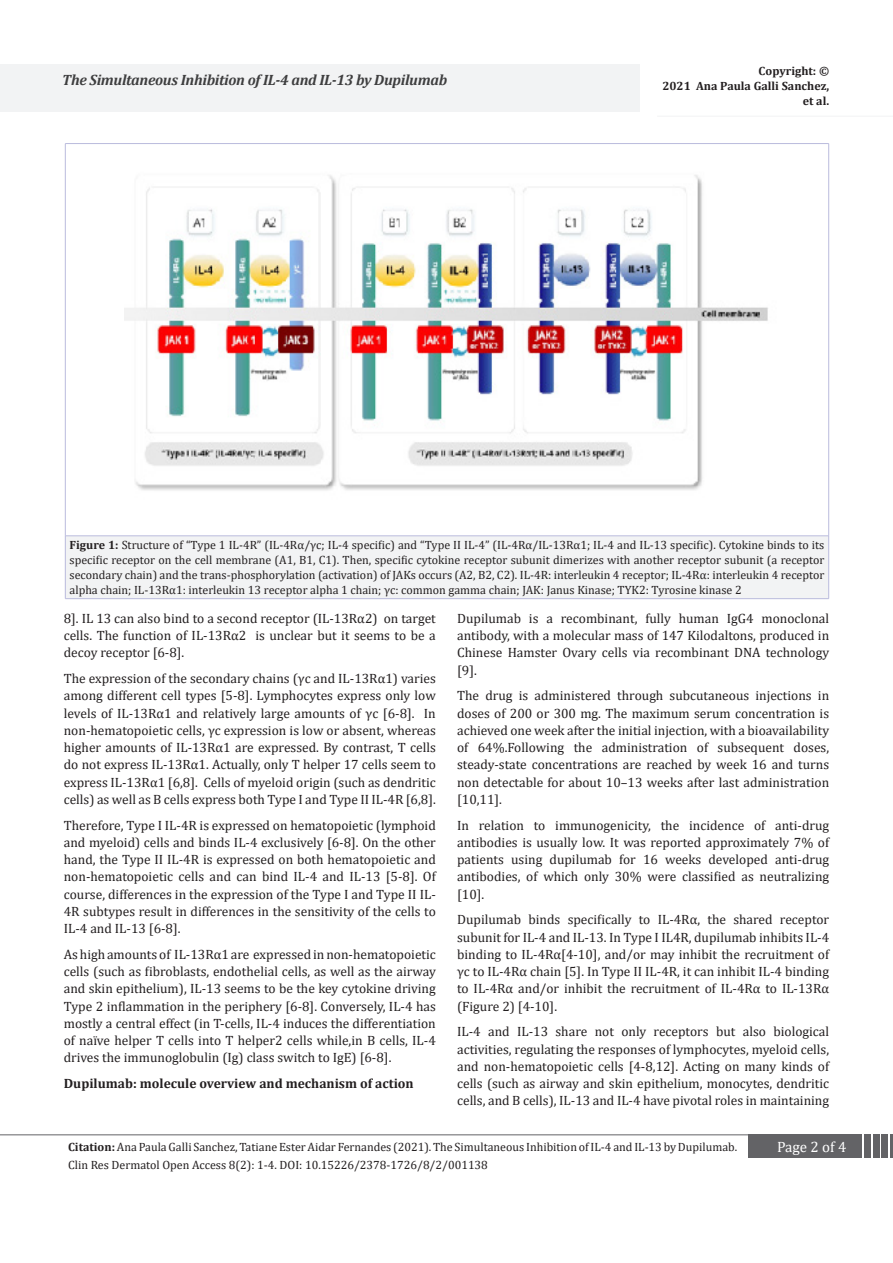
<style>
.page{position:relative;width:893px;height:1263px;background:#fff}
.page>*{position:absolute;margin:0;border:0;box-sizing:border-box;transform-origin:0 0}
.t1{font:italic 700 15px "Cambria";letter-spacing:-.02em;color:#3e3e3f}
.t2{font:15px "Cambria";color:#fff}
.t3{font:13.5px/17.2px "Cambria";color:#231f20;text-align:justify}
.t4{font:700 13.5px "Cambria";color:#231f20}
.t5{font:12px/15px "Cambria";color:#231f20;text-align:justify}
.t6{font:700 12px/15px "Cambria";color:#231f20;text-align:right}
.s1{font-weight:700}
</style>
<div class="page">
<hr style="left:0;top:1134px;width:749px;height:1px;background:#636366">
<div style="left:748px;top:1134px;width:114px;height:24px;background:#636366"></div>
<div style="left:864px;top:1134px;width:7px;height:24px;background:#636366"></div>
<div style="left:873px;top:1134px;width:6px;height:24px;background:#636366"></div>
<div style="left:881px;top:1134px;width:7px;height:24px;background:#636366"></div>
<hr style="left:890px;top:1134px;width:3px;height:24px;background:#636366">
<div style="left:0;top:64px;width:639px;height:48px;background:#f2f3f4"></div>
<hr style="left:657px;top:116px;width:236px;height:1px;background:#f2f3f4">
<div style="left:65px;top:536px;width:764px;height:63px;background:#f2f3f4"></div>
<hr style="left:65px;top:143px;width:764px;height:1px;background:#babbdd">
<hr style="left:65px;top:144px;width:1px;height:392px;background:#babbdd">
<hr style="left:828px;top:144px;width:1px;height:392px;background:#babbdd">
<hr style="left:65px;top:535px;width:764px;height:1px;background:#babbdd">
<hr style="left:65px;top:536px;width:1px;height:63px;background:#babbdd">
<hr style="left:828px;top:536px;width:1px;height:63px;background:#babbdd">
<hr style="left:65px;top:598px;width:764px;height:1px;background:#babbdd">
<img style="left:125px;top:175px;width:643px;height:316px">
<p class="t1" style="left:62px;top:69px;width:386px">The Simultaneous Inhibition of IL‑4 and IL‑13 by Dupilumab</p>
<p class="t6" style="left:662px;top:63px;width:168px">Copyright: ©<br>2021 Ana Paula Galli Sanchez, et al.</p>
<p class="t5" style="left:70px;top:538px;width:756px"><span class="s1">Figure 1:</span> Structure of “Type 1 IL-4R” (IL-4Rα/γc; IL-4 specific) and “Type II IL-4” (IL-4Rα/IL-13Rα1; IL-4 and IL-13 specific). Cytokine binds to its specific receptor on the cell membrane (A1, B1, C1). Then, specific cytokine receptor subunit dimerizes with another receptor subunit (a receptor secondary chain) and the trans-phosphorylation (activation) of JAKs occurs (A2, B2, C2). IL-4R: interleukin 4 receptor; IL-4Rα: interleukin 4 receptor alpha chain; IL-13Rα1: interleukin 13 receptor alpha 1 chain; γc: common gamma chain; JAK: Janus Kinase; TYK2: Tyrosine kinase 2</p>
<p class="t3" style="left:64px;top:610px;width:374px">8]. IL 13 can also bind to a second receptor (IL-13Rα2) on target cells. The function of IL-13Rα2 is unclear but it seems to be a decoy receptor [6-8].</p>
<p class="t3" style="left:64px;top:670px;width:374px">The expression of the secondary chains (γc and IL-13Rα1) varies among different cell types [5-8]. Lymphocytes express only low levels of IL-13Rα1 and relatively large amounts of γc [6-8]. In non-hematopoietic cells, γc expression is low or absent, whereas higher amounts of IL-13Rα1 are expressed. By contrast, T cells do not express IL-13Rα1. Actually, only T helper 17 cells seem to express IL-13Rα1 [6,8]. Cells of myeloid origin (such as dendritic cells) as well as B cells express both Type I and Type II IL-4R [6,8].</p>
<p class="t3" style="left:64px;top:816px;width:374px">Therefore, Type I IL-4R is expressed on hematopoietic (lymphoid and myeloid) cells and binds IL-4 exclusively [6-8]. On the other hand, the Type II IL-4R is expressed on both hematopoietic and non-hematopoietic cells and can bind IL-4 and IL-13 [5-8]. Of course, differences in the expression of the Type I and Type II IL-4R subtypes result in differences in the sensitivity of the cells to IL-4 and IL-13 [6-8].</p>
<p class="t3" style="left:64px;top:946px;width:374px">As high amounts of IL‐13Rα1 are expressed in non-hematopoietic cells (such as fibroblasts, endothelial cells, as well as the airway and skin epithelium), IL‐13 seems to be the key cytokine driving Type 2 inflammation in the periphery [6-8]. Conversely, IL‐4 has mostly a central effect (in T-cells, IL-4 induces the differentiation of naïve helper T cells into T helper2 cells while,in B cells, IL-4 drives the immunoglobulin (Ig) class switch to IgE) [6-8].</p>
<p class="t4" style="left:64px;top:1074px;width:351px">Dupilumab: molecule overview and mechanism of action</p>
<p class="t3" style="left:457px;top:610px;width:374px">Dupilumab is a recombinant, fully human IgG4 monoclonal antibody, with a molecular mass of 147 Kilodaltons, produced in Chinese Hamster Ovary cells via recombinant DNA technology [9].</p>
<p class="t3" style="left:457px;top:687px;width:374px">The drug is administered through subcutaneous injections in doses of 200 or 300 mg. The maximum serum concentration is achieved one week after the initial injection, with a bioavailability of 64%.Following the administration of subsequent doses, steady-state concentrations are reached by week 16 and turns non detectable for about 10–13 weeks after last administration [10,11].</p>
<p class="t3" style="left:457px;top:816px;width:374px">In relation to immunogenicity, the incidence of anti-drug antibodies is usually low. It was reported approximately 7% of patients using dupilumab for 16 weeks developed anti-drug antibodies, of which only 30% were classified as neutralizing [10].</p>
<p class="t3" style="left:457px;top:911px;width:374px">Dupilumab binds specifically to IL-4Rα, the shared receptor subunit for IL-4 and IL-13. In Type I IL4R, dupilumab inhibits IL-4 binding to IL-4Rα[4-10], and/or may inhibit the recruitment of γc to IL-4Rα chain [5]. In Type II IL-4R, it can inhibit IL-4 binding to IL-4Rα and/or inhibit the recruitment of IL-4Rα to IL-13Rα (Figure 2) [4-10].</p>
<p class="t3" style="left:457px;top:1023px;width:374px">IL-4 and IL-13 share not only receptors but also biological activities, regulating the responses of lymphocytes, myeloid cells, and non-hematopoietic cells [4-8,12]. Acting on many kinds of cells (such as airway and skin epithelium, monocytes, dendritic cells, and B cells), IL-13 and IL-4 have pivotal roles in maintaining</p>
<p class="t5" style="left:68px;top:1139px;width:671px"><span class="s1">Citation:</span> Ana Paula Galli Sanchez, Tatiane Ester Aidar Fernandes (2021). The Simultaneous Inhibition of IL‑4 and IL‑13 by Dupilumab.</p>
<p class="t2" style="left:777px;top:1138px;width:71px">Page 2 of 4</p>
<p class="t5" style="left:68px;top:1157px;width:421px">Clin Res Dermatol Open Access 8(2): 1-4. DOI: 10.15226/2378-1726/8/2/001138</p>
</div>
